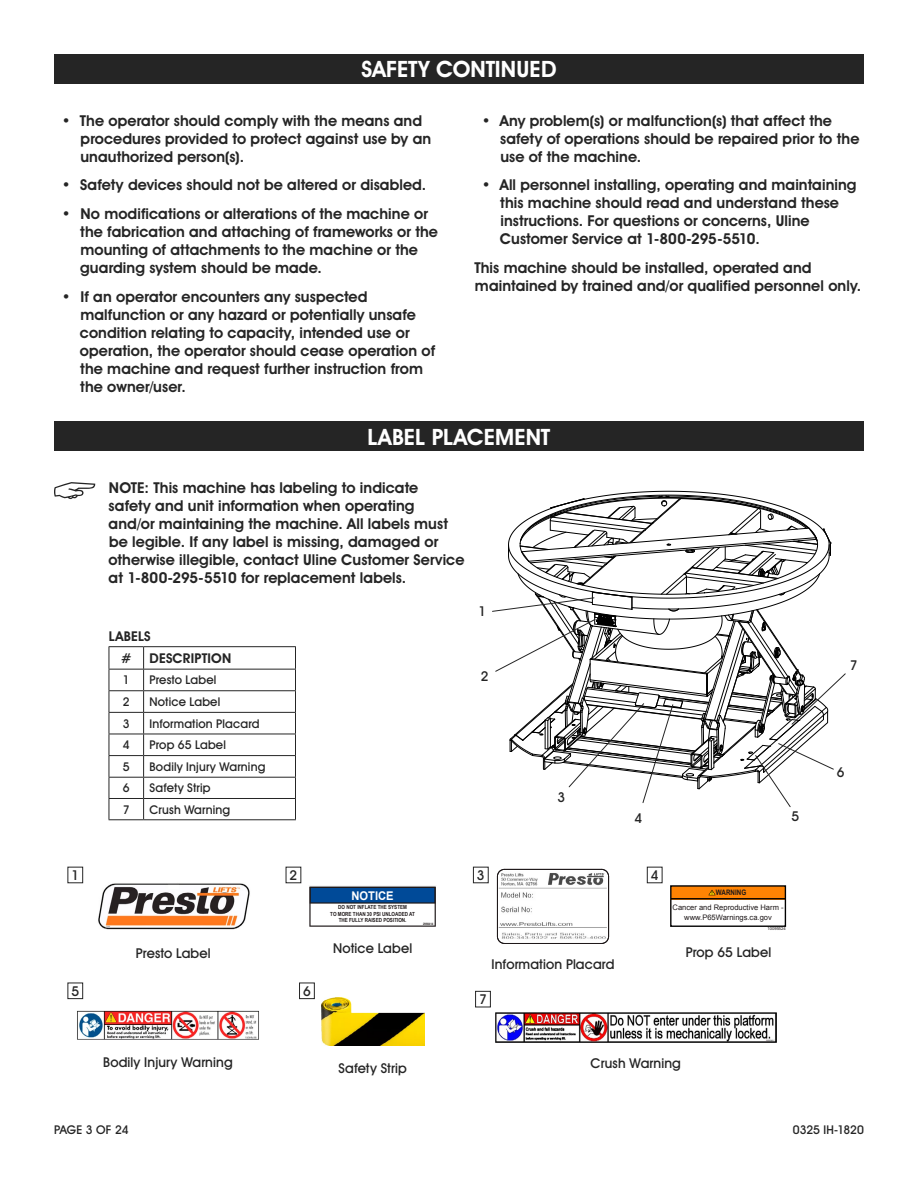
<style>
.page{position:relative;width:918px;height:1188px;background:#fff}
.page>*{position:absolute;margin:0;border:0;box-sizing:border-box;transform-origin:0 0}
.t1{font:700 22.5px "Uline Two Knine";letter-spacing:.005em;color:#fff}
.t2{font:700 15px/18px "Uline Two Knine";letter-spacing:.005em;color:#252525}
.t3{font:13.5px "Uline Two Knine";letter-spacing:.01em;color:#252525}
.t4{font:700 13.5px/22.5px "Uline Two Knine";letter-spacing:.015em;color:#252525;text-align:center}
.t5{font:12px "Uline Two Knine";letter-spacing:.01em;color:#252525}
.t6{font:12px "Uline Two Knine";letter-spacing:-.01em;color:#252525}
.t7{font:700 12px "Arial";color:#fff;scale:.93 1}
.t8{font:7.5px/9.4px "Arial";color:#1f191a;text-align:center}
.t9{font:700 7.5px "Arial";color:#1f191a;scale:.83 1}
.t10{font:700 5.55px/6.8px "Arial Narrow";color:#1f191a;text-align:center}
.t11{font:4.2px "Arial";color:#1f191a}
.t12{font:700 3.15px "Arial Narrow";color:#1f191a}
</style>
<div class="page">
<div style="left:54px;top:54px;width:810px;height:30px;background:#252525"></div>
<div style="left:54px;top:421px;width:810px;height:30px;background:#252525"></div>
<svg style="left:54px;top:482px;width:41px;height:17px"></svg>
<hr style="left:109px;top:646px;width:35px;height:1px;background:#252525">
<hr style="left:144px;top:646px;width:152px;height:1px;background:#252525">
<hr style="left:109px;top:690px;width:35px;height:1px;background:#252525">
<hr style="left:144px;top:690px;width:152px;height:1px;background:#252525">
<hr style="left:109px;top:712px;width:35px;height:1px;background:#252525">
<hr style="left:144px;top:712px;width:152px;height:1px;background:#252525">
<hr style="left:109px;top:734px;width:35px;height:1px;background:#252525">
<hr style="left:144px;top:734px;width:152px;height:1px;background:#252525">
<hr style="left:109px;top:755px;width:35px;height:1px;background:#252525">
<hr style="left:144px;top:755px;width:152px;height:1px;background:#252525">
<hr style="left:109px;top:777px;width:35px;height:1px;background:#252525">
<hr style="left:144px;top:777px;width:152px;height:1px;background:#252525">
<hr style="left:109px;top:798px;width:35px;height:1px;background:#252525">
<svg style="left:109px;top:647px;width:1px;height:172px"></svg>
<hr style="left:144px;top:798px;width:152px;height:1px;background:#252525">
<svg style="left:143px;top:647px;width:1px;height:172px"></svg>
<svg style="left:295px;top:647px;width:1px;height:172px"></svg>
<hr style="left:109px;top:819px;width:35px;height:1px;background:#252525">
<hr style="left:144px;top:819px;width:152px;height:1px;background:#252525">
<hr style="left:109px;top:669px;width:35px;height:1px;background:#252525">
<hr style="left:144px;top:669px;width:152px;height:1px;background:#252525">
<img style="left:496px;top:868px;width:114px;height:71px">
<hr style="left:608px;top:876px;width:1px;height:61px;background:#1f191a">
<svg style="left:601px;top:936px;width:8px;height:8px"></svg>
<hr style="left:504px;top:943px;width:98px;height:1px;background:#1f191a">
<svg style="left:497px;top:936px;width:8px;height:8px"></svg>
<hr style="left:497px;top:876px;width:1px;height:61px;background:#1f191a">
<svg style="left:497px;top:869px;width:8px;height:8px"></svg>
<hr style="left:504px;top:869px;width:98px;height:1px;background:#1f191a">
<svg style="left:601px;top:869px;width:8px;height:8px"></svg>
<img style="left:98px;top:883px;width:152px;height:47px">
<img style="left:321px;top:997px;width:103px;height:49px">
<img style="left:496px;top:1013px;width:280px;height:29px">
<img style="left:77px;top:1010px;width:182px;height:30px">
<svg style="left:309px;top:886px;width:127px;height:41px"></svg>
<div style="left:671px;top:886px;width:114px;height:13px;background:#ff8303"></div>
<div style="left:670px;top:885px;width:116px;height:42px;border:1px solid #000"></div>
<hr style="left:671px;top:898px;width:114px;height:1px;background:#000">
<svg style="left:709px;top:890px;width:7px;height:5px"></svg>
<svg style="left:492px;top:491px;width:354px;height:317px"></svg>
<div style="left:68px;top:867px;width:15px;height:16px;border:1px solid #252525"></div>
<div style="left:68px;top:983px;width:15px;height:16px;border:1px solid #252525"></div>
<div style="left:299px;top:983px;width:16px;height:16px;border:1px solid #252525"></div>
<div style="left:475px;top:991px;width:16px;height:16px;border:1px solid #252525"></div>
<div style="left:473px;top:867px;width:16px;height:16px;border:1px solid #252525"></div>
<div style="left:647px;top:867px;width:15px;height:16px;border:1px solid #252525"></div>
<h1 class="t1" style="left:362px;top:56px;width:196px">SAFETY CONTINUED</h1>
<p class="t2" style="left:80px;top:111px;width:352px;text-indent:-19px">• The operator should comply with the means and procedures provided to protect against use by an unauthorized person(s).</p>
<p class="t2" style="left:62px;top:176px;width:366px">• Safety devices should not be altered or disabled.</p>
<p class="t2" style="left:80px;top:205px;width:359px;text-indent:-18px">• No modifications or alterations of the machine or the fabrication and attaching of frameworks or the mounting of attachments to the machine or the guarding system should be made.</p>
<p class="t2" style="left:80px;top:288px;width:357px;text-indent:-18px">• If an operator encounters any suspected malfunction or any hazard or potentially unsafe condition relating to capacity, intended use or operation, the operator should cease operation of the machine and request further instruction from the owner/user.</p>
<p class="t2" style="left:500px;top:111px;width:361px;text-indent:-18px">• Any problem(s) or malfunction(s) that affect the safety of operations should be repaired prior to the use of the machine.</p>
<p class="t2" style="left:500px;top:176px;width:358px;text-indent:-18px">• All personnel installing, operating and maintaining this machine should read and understand these instructions. For questions or concerns, Uline Customer Service at 1-800-295-5510.</p>
<p class="t2" style="left:474px;top:259px;width:388px">This machine should be installed, operated and maintained by trained and/or qualified personnel only.</p>
<h1 class="t1" style="left:368px;top:423px;width:184px">LABEL PLACEMENT</h1>
<p class="t2" style="left:108px;top:478px;width:358px">NOTE: This machine has labeling to indicate<br>safety and unit information when operating<br>and/or maintaining the machine. All labels must be legible. If any label is missing, damaged or otherwise illegible, contact Uline Customer Service at 1-800-295-5510 for replacement labels.</p>
<p class="t3" style="left:71px;top:867px;width:9px">1</p>
<p class="t4" style="left:109px;top:625px;width:43px">LABELS #</p>
<p class="t4" style="left:150px;top:647px;width:83px">DESCRIPTION</p>
<p class="t5" style="left:123px;top:673px;width:8px">1</p>
<p class="t5" style="left:150px;top:673px;width:68px">Presto Label</p>
<p class="t5" style="left:123px;top:694px;width:8px">2</p>
<p class="t5" style="left:150px;top:694px;width:72px">Notice Label</p>
<p class="t5" style="left:123px;top:716px;width:8px">3</p>
<p class="t5" style="left:150px;top:716px;width:111px">Information Placard</p>
<p class="t5" style="left:123px;top:738px;width:8px">4</p>
<p class="t5" style="left:150px;top:738px;width:78px">Prop 65 Label</p>
<p class="t5" style="left:123px;top:759px;width:8px">5</p>
<p class="t5" style="left:150px;top:759px;width:117px">Bodily Injury Warning</p>
<p class="t5" style="left:123px;top:781px;width:8px">6</p>
<p class="t5" style="left:150px;top:781px;width:62px">Safety Strip</p>
<p class="t5" style="left:123px;top:802px;width:8px">7</p>
<p class="t5" style="left:150px;top:802px;width:82px">Crush Warning</p>
<p class="t3" style="left:136px;top:945px;width:76px">Presto Label</p>
<p class="t3" style="left:478px;top:603px;width:9px">1</p>
<p class="t3" style="left:481px;top:668px;width:9px">2</p>
<p class="t3" style="left:557px;top:789px;width:9px">3</p>
<p class="t3" style="left:635px;top:810px;width:9px">4</p>
<p class="t3" style="left:791px;top:807px;width:9px">5</p>
<p class="t3" style="left:290px;top:867px;width:9px">2</p>
<p class="t3" style="left:477px;top:867px;width:9px">3</p>
<p class="t3" style="left:651px;top:867px;width:9px">4</p>
<p class="t7" style="left:352px;top:888px;width:47px">NOTICE</p>
<p class="t9" style="left:716px;top:888px;width:38px">WARNING</p>
<p class="t10" style="left:330px;top:904px;width:86px">DO NOT INFLATE THE SYSTEM<br>TO MORE THAN 30 PSI UNLOADED AT<br>THE FULLY RAISED POSITION.</p>
<p class="t8" style="left:673px;top:903px;width:113px">Cancer and Reproductive Harm - www.P65Warnings.ca.gov</p>
<p class="t12" style="left:423px;top:922px;width:12px">2990414</p>
<p class="t11" style="left:768px;top:926px;width:20px">10095524</p>
<p class="t3" style="left:333px;top:940px;width:81px">Notice Label</p>
<p class="t3" style="left:686px;top:944px;width:87px">Prop 65 Label</p>
<p class="t3" style="left:492px;top:956px;width:124px">Information Placard</p>
<p class="t3" style="left:71px;top:983px;width:9px">5</p>
<p class="t3" style="left:303px;top:983px;width:9px">6</p>
<p class="t3" style="left:479px;top:991px;width:9px">7</p>
<p class="t3" style="left:103px;top:1054px;width:131px">Bodily Injury Warning</p>
<p class="t3" style="left:339px;top:1060px;width:70px">Safety Strip</p>
<p class="t3" style="left:591px;top:1055px;width:92px">Crush Warning</p>
<p class="t3" style="left:850px;top:657px;width:9px">7</p>
<p class="t3" style="left:837px;top:764px;width:9px">6</p>
<p class="t5" style="left:54px;top:1122px;width:76px">PAGE 3 OF 24</p>
<p class="t6" style="left:793px;top:1122px;width:73px">0325 IH-1820</p>
</div>
